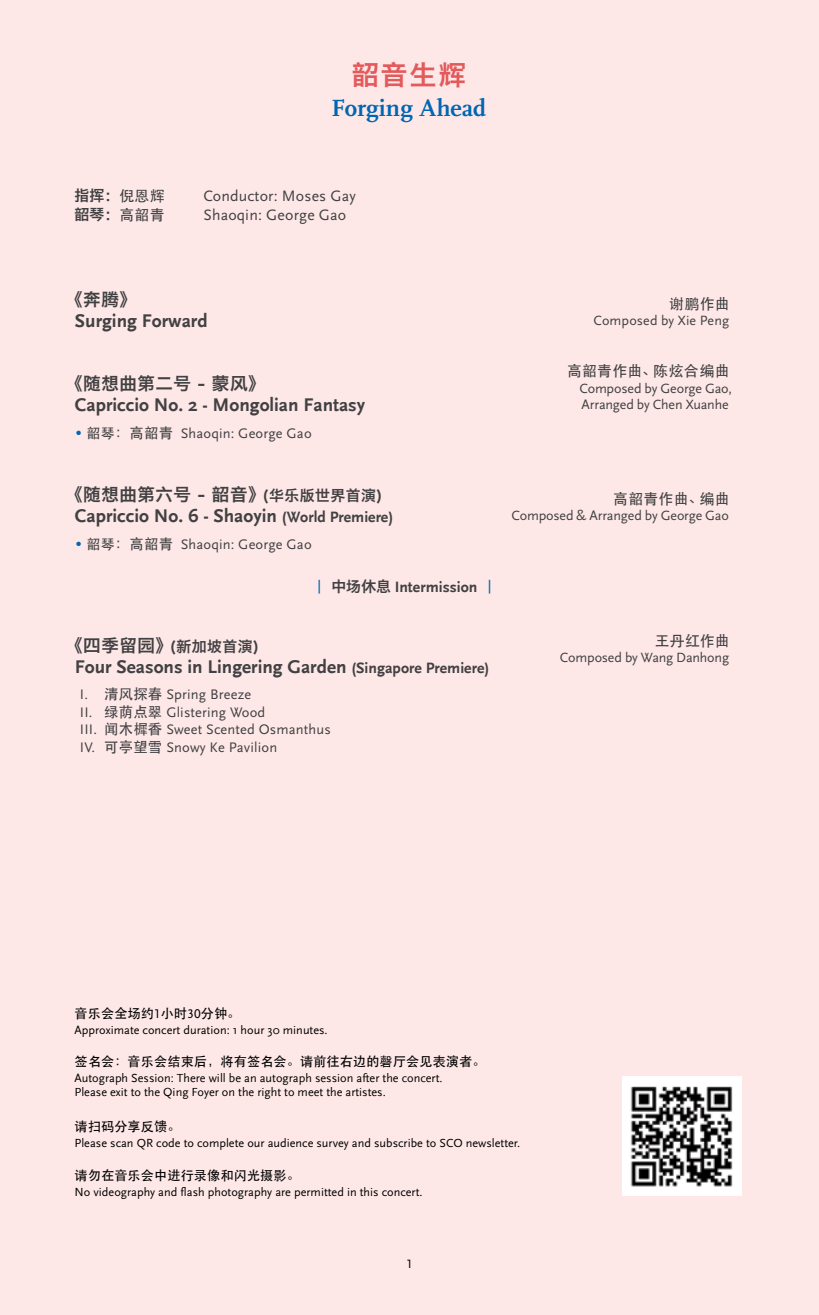
<style>
.page{position:relative;width:819px;height:1315px;background:#fde8e7}
.page>*{position:absolute;margin:0;border:0;box-sizing:border-box;transform-origin:0 0}
.t1{font:27.12px "Hiragino Sans GB W6";color:#e35a5c}
.t2{font:700 24.5px "Scala";color:#0066b3}
.t3{font:19.25px "Scala Sans B";color:#414042}
.t4{font:17.5px "Hiragino Sans GB W6";letter-spacing:.03em;color:#414042}
.t5{font:15.75px "Scala Sans";letter-spacing:.01em;color:#414042}
.t6{font:15.75px "Scala Sans B";color:#414042}
.t7{font:500 14.88px "ST Heiti SC";letter-spacing:.02em;color:#414042}
.t8{font:14.88px "Hiragino Sans GB W6";letter-spacing:.03em;color:#414042}
.t9{font:14.35px/17.5px "Scala Sans";letter-spacing:.01em;color:#414042}
.t10{font:14px/16.4px "Scala Sans";letter-spacing:-.01em;color:#414042}
.t11{font:14px "Scala Sans";letter-spacing:.01em;color:#414042}
.t12{font:500 13.12px "ST Heiti SC";letter-spacing:.01em;color:#000}
.t13{font:12.6px "Scala Sans Caps";color:#000}
.t14{font:12.25px "Scala Sans";color:#000}
.t15{font:12.25px/13.5px "Scala Sans Regular LF";color:#000}
.s1{font-family:"ST Heiti SC";font-weight:500}
.s2{font-family:"ST Heiti SC";font-weight:500;font-size:14px}
.s3{font-size:14.88px}
.s4{font-size:15.75px}
.s5{font-family:"ST Heiti SC";font-weight:500;font-size:14.35px;color:#0066b3}
.s6{font-family:"Hiragino Sans GB W6";font-size:14.88px}
.s7{font-size:17.5px}
.s8{font-family:"Scala Sans Caps";font-weight:400}
</style>
<div class="page">
<div style="left:622px;top:1076px;width:119px;height:119px;background:#fff"></div>
<img style="left:630px;top:1086px;width:103px;height:101px">
<h1 class="t1" style="left:351px;top:57px;width:116px">韶音生辉</h1>
<h2 class="t2" style="left:331px;top:94px;width:156px">Forging Ahead</h2>
<p class="t8" style="left:74px;top:185px;width:91px">指挥：<span class="s1">倪恩辉</span></p>
<p class="t5" style="left:203px;top:187px;width:154px">Conductor: Moses Gay</p>
<p class="t8" style="left:74px;top:204px;width:91px">韶琴：<span class="s1">高韶青</span></p>
<p class="t5" style="left:203px;top:206px;width:144px">Shaoqin: George Gao</p>
<h3 class="t4" style="left:65px;top:288px;width:73px">《奔腾》</h3>
<h3 class="t3" style="left:75px;top:310px;width:134px">Surging Forward</h3>
<h3 class="t4" style="left:65px;top:372px;width:202px">《随想曲第二号 - 蒙风》</h3>
<h3 class="t3" style="left:75px;top:394px;width:292px">Capriccio No. 2 - Mongolian Fantasy</h3>
<p class="t9" style="left:75px;top:424px;width:238px"><sub>•</sub> <span class="s2">韶琴</span><span class="s1">：高韶青</span> Shaoqin: George Gao</p>
<h3 class="t4" style="left:65px;top:483px;width:318px">《随想曲第六号 - 韶音》<span class="s3">(华乐版世界首演)</span></h3>
<h3 class="t3" style="left:75px;top:505px;width:320px">Capriccio No. 6 - Shaoyin <span class="s4">(World Premiere)</span></h3>
<p class="t9" style="left:75px;top:535px;width:238px"><sub>•</sub> <span class="s2">韶琴</span><span class="s1">：高韶青</span> Shaoqin: George Gao</p>
<p class="t6" style="left:314px;top:578px;width:181px"><span class="s5">|</span> <span class="s6">中场休息</span> Intermission <span class="s5">|</span></p>
<p class="t8" style="left:65px;top:636px;width:195px"><span class="s7">《四季留园》</span>(新加坡首演)</p>
<h3 class="t3" style="left:75px;top:656px;width:416px">Four Seasons in Lingering Garden <span class="s4">(Singapore Premiere)</span></h3>
<p class="t9" style="left:80px;top:686px;width:252px">I. <span class="s1">清风探春</span> Spring Breeze<br>II. <span class="s1">绿荫点翠</span> Glistering Wood<br>III. <span class="s1">闻木樨香</span> Sweet Scented Osmanthus<br>IV. <span class="s1">可亭望雪</span> Snowy Ke Pavilion</p>
<p class="t7" style="left:669px;top:295px;width:62px">谢鹏作曲</p>
<p class="t11" style="left:593px;top:313px;width:137px">Composed by Xie Peng</p>
<p class="t7" style="left:567px;top:363px;width:164px">高韶青作曲、陈炫合编曲</p>
<p class="t10" style="left:579px;top:380px;width:154px">Composed by George Gao,<br>Arranged by Chen Xuanhe</p>
<p class="t7" style="left:613px;top:490px;width:118px">高韶青作曲、编曲</p>
<p class="t10" style="left:511px;top:508px;width:219px">Composed &amp; Arranged by George Gao</p>
<p class="t7" style="left:654px;top:632px;width:76px">王丹红作曲</p>
<p class="t10" style="left:560px;top:650px;width:171px">Composed by Wang Danhong</p>
<p class="t12" style="left:75px;top:1005px;width:167px">音乐会全场约<span class="s8">1</span>小时<span class="s8">30</span>分钟。</p>
<p class="t14" style="left:75px;top:1023px;width:254px">Approximate concert duration: 1 hour 30 minutes.</p>
<p class="t12" style="left:75px;top:1054px;width:412px">签名会：音乐会结束后，将有签名会。请前往右边的磬厅会见表演者。</p>
<p class="t15" style="left:75px;top:1072px;width:369px">Autograph Session: There will be an autograph session after the concert.<br>Please exit to the Qing Foyer on the right to meet the artistes.</p>
<p class="t12" style="left:75px;top:1119px;width:107px">请扫码分享反馈。</p>
<p class="t14" style="left:75px;top:1136px;width:447px">Please scan QR code to complete our audience survey and subscribe to SCO newsletter.</p>
<p class="t12" style="left:75px;top:1167px;width:227px">请勿在音乐会中进行录像和闪光摄影。</p>
<p class="t14" style="left:75px;top:1185px;width:349px">No videography and flash photography are permitted in this concert.</p>
<p class="t13" style="left:406px;top:1257px;width:8px">1</p>
</div>
